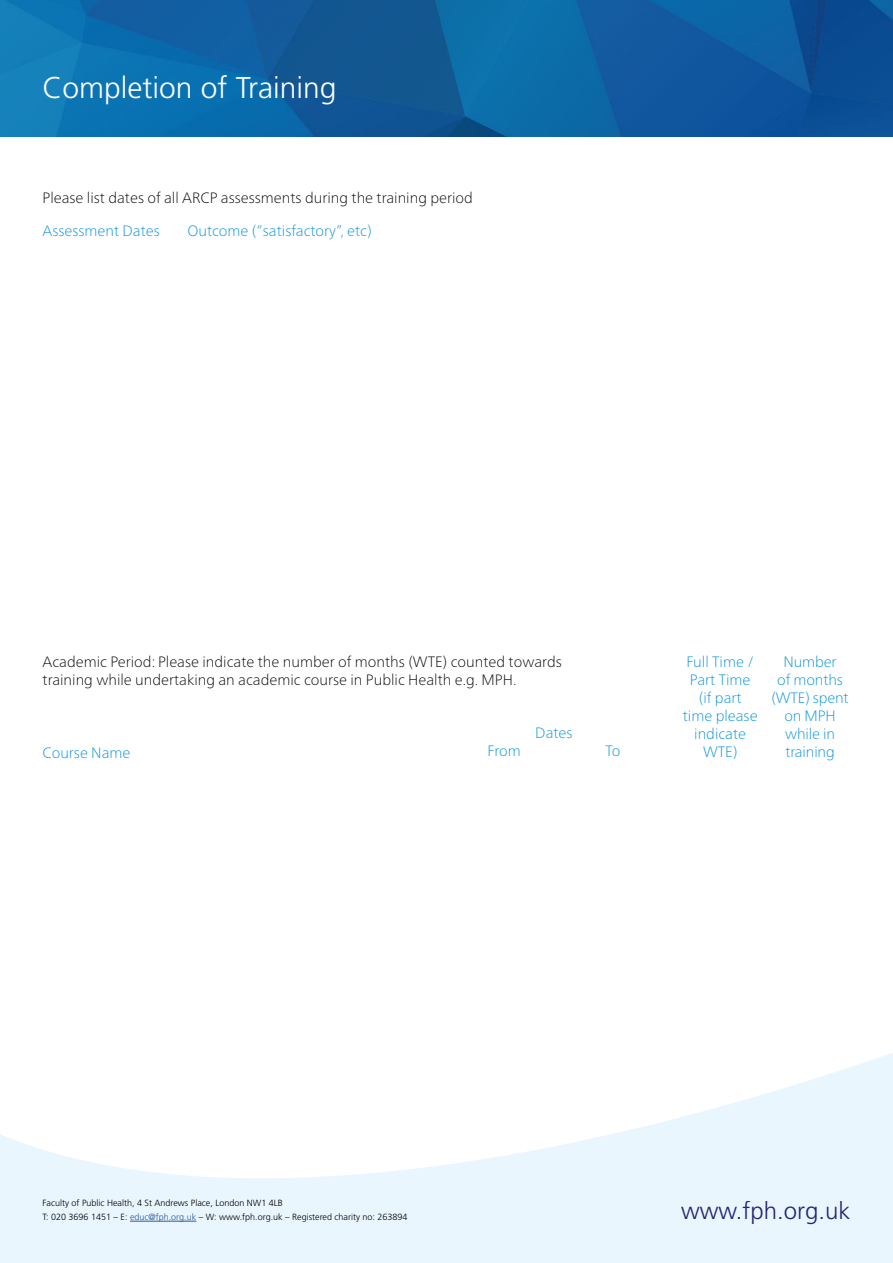
<style>
.page{position:relative;width:893px;height:1263px;background:#fff}
.page>*{position:absolute;margin:0;border:0;box-sizing:border-box;transform-origin:0 0}
.t1{font:300 30px "Frutiger";color:#fff}
.t2{font:300 24px "Frutiger";color:#272774}
.t3{font:100 15px/18px "Frutiger Neue LTW1 G";color:#000}
.t4{font:100 15px/18px "Frutiger Neue LTW1 G";color:#0090d7;text-align:center}
.t5{font:300 9px "Frutiger CE";color:#000}
.s1{color:#275b9b}
</style>
<div class="page">
<img style="left:0;top:0;width:893px;height:136px">
<svg style="left:0;top:1053px;width:893px;height:210px;fill:#eaf6fe"></svg>
<hr style="left:130px;top:1221px;width:66px;height:1px;background:#275b9b">
<p class="t1" style="left:43px;top:71px;width:295px">Completion of Training</p>
<p class="t3" style="left:43px;top:188px;width:432px">Please list dates of all ARCP assessments during the training period</p>
<p class="t4" style="left:43px;top:221px;width:119px">Assessment Dates</p>
<p class="t4" style="left:187px;top:221px;width:186px">Outcome (“satisfactory”, etc)</p>
<p class="t3" style="left:43px;top:652px;width:521px">Academic Period: Please indicate the number of months (WTE) counted towards training while undertaking an academic course in Public Health e.g. MPH.</p>
<p class="t4" style="left:43px;top:743px;width:89px">Course Name</p>
<p class="t4" style="left:535px;top:723px;width:39px">Dates</p>
<p class="t4" style="left:487px;top:741px;width:35px">From</p>
<p class="t4" style="left:605px;top:741px;width:16px">To</p>
<p class="t4" style="left:683px;top:652px;width:76px">Full Time /<br>Part Time (if part time please indicate<br>WTE)</p>
<p class="t4" style="left:771px;top:652px;width:79px">Number<br>of months (WTE) spent on MPH while in training</p>
<p class="t5" style="left:43px;top:1198px;width:242px">Faculty of Public Health, 4 St Andrews Place, London NW1 4LB</p>
<p class="t5" style="left:43px;top:1212px;width:367px">T: 020 3696 1451 – E: <span class="s1">educ@fph.org.uk</span> – W: www.fph.org.uk – Registered charity no: 263894</p>
<h2 class="t2" style="left:681px;top:1197px;width:171px">www.fph.org.uk</h2>
</div>
